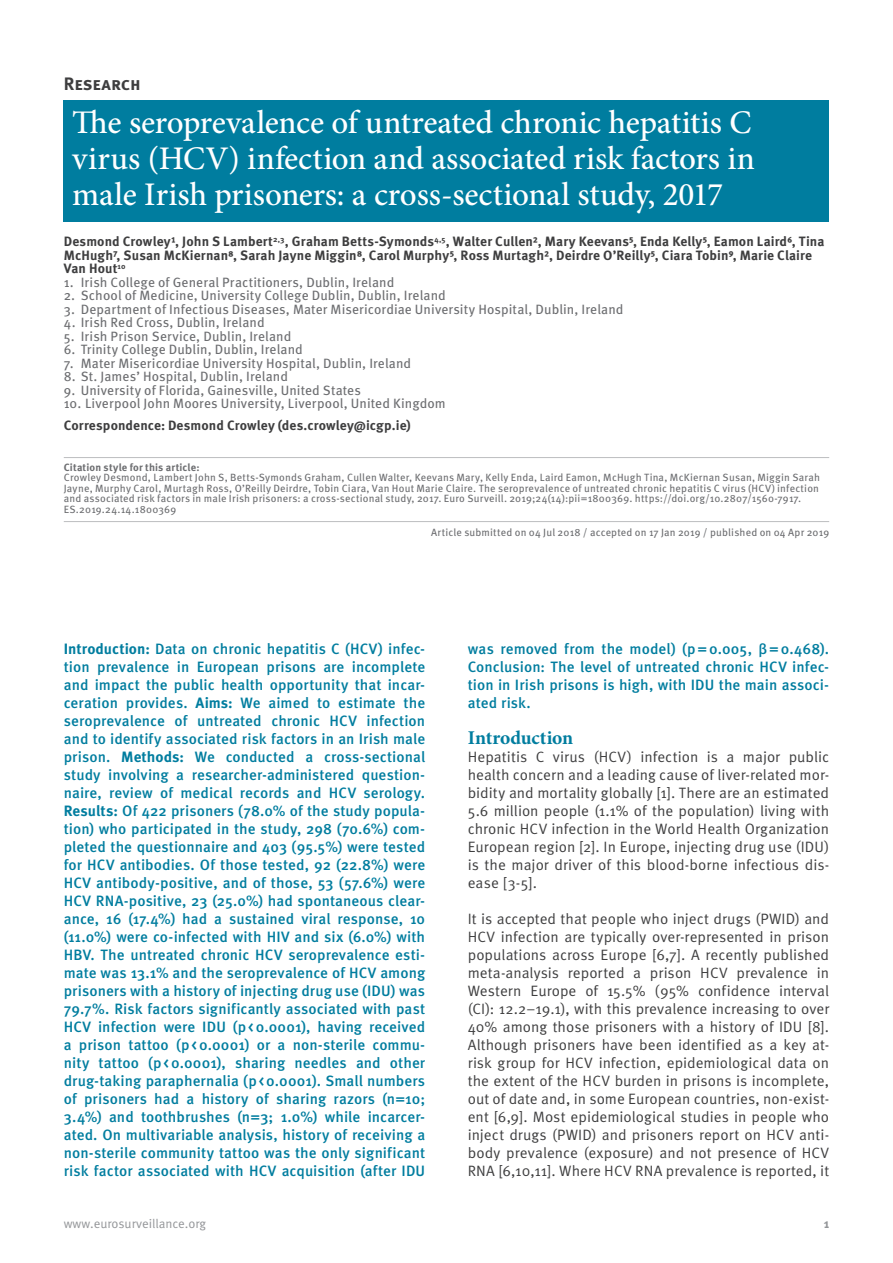
<style>
.page{position:relative;width:893px;height:1263px;background:#fff}
.page>*{position:absolute;margin:0;border:0;box-sizing:border-box;transform-origin:0 0}
.t1{font:500 33px/36px "Minion Pro";letter-spacing:-.005em;color:#fff;text-align:justify}
.t2{font:700 19.5px "Minion Pro";letter-spacing:-.005em;color:#007d9f}
.t3{font:700 18px "Meta Pro";letter-spacing:-.005em;color:#3e3e3f}
.t4{font:500 15px/18px "Meta Pro";letter-spacing:.005em;color:#007d9f;text-align:justify}
.t5{font:15px/18px "Meta Pro";letter-spacing:.005em;color:#3e3e3f;text-align:justify}
.t6{font:13.5px "Meta Pro";letter-spacing:.01em;color:#6c6d70}
.t7{font:700 13.5px/13.5px "Meta Pro";letter-spacing:.005em;color:#3e3e3f}
.t8{font:12.75px "Meta Pro";color:#939598}
.t9{font:700 12.75px "Meta Pro";color:#939598}
.t10{font:10.5px/10.5px "Meta Pro";letter-spacing:.015em;color:#6c6d70}
.t11{font:700 10.5px "Meta Pro";letter-spacing:.015em;color:#6c6d70}
.s1{font-weight:700}
</style>
<div class="page">
<hr style="left:64px;top:457px;width:765px;height:1px;background:#bcbdc0">
<hr style="left:64px;top:521px;width:765px;height:1px;background:#bcbdc0">
<div style="left:64px;top:100px;width:765px;height:122px;background:#007d9f"></div>
<p class="t3" style="left:64px;top:72px;width:79px">Research</p>
<h1 class="t1" style="left:72px;top:104px;width:684px">The seroprevalence of untreated chronic hepatitis C virus (HCV) infection and associated risk factors in male Irish prisoners: a cross-sectional study, 2017</h1>
<p class="t7" style="left:64px;top:235px;width:762px">Desmond Crowley¹, John S Lambert<sup>2,3</sup>, Graham Betts-Symonds<sup>4,5</sup>, Walter Cullen², Mary Keevans⁵, Enda Kelly⁵, Eamon Laird⁶, Tina<br>McHugh⁷, Susan McKiernan⁸, Sarah Jayne Miggin⁸, Carol Murphy⁵, Ross Murtagh², Deirdre O’Reilly⁵, Ciara Tobin⁹, Marie Claire<br>Van Hout<sup>10</sup></p>
<p class="t6" style="left:64px;top:274px;width:332px">1. Irish College of General Practitioners, Dublin, Ireland</p>
<p class="t6" style="left:64px;top:287px;width:384px">2. School of Medicine, University College Dublin, Dublin, Ireland</p>
<p class="t6" style="left:64px;top:301px;width:561px">3. Department of Infectious Diseases, Mater Misericordiae University Hospital, Dublin, Ireland</p>
<p class="t6" style="left:64px;top:314px;width:202px">4. Irish Red Cross, Dublin, Ireland</p>
<p class="t6" style="left:64px;top:328px;width:229px">5. Irish Prison Service, Dublin, Ireland</p>
<p class="t6" style="left:64px;top:341px;width:241px">6. Trinity College Dublin, Dublin, Ireland</p>
<p class="t6" style="left:64px;top:355px;width:349px">7. Mater Misericordiae University Hospital, Dublin, Ireland</p>
<p class="t6" style="left:64px;top:368px;width:226px">8. St. James’ Hospital, Dublin, Ireland</p>
<p class="t6" style="left:64px;top:382px;width:299px">9. University of Florida, Gainesville, United States</p>
<p class="t6" style="left:64px;top:395px;width:384px">10. Liverpool John Moores University, Liverpool, United Kingdom</p>
<p class="t7" style="left:64px;top:419px;width:348px">Correspondence: Desmond Crowley (des.crowley@icgp.ie)</p>
<p class="t11" style="left:64px;top:460px;width:137px">Citation style for this article:</p>
<p class="t10" style="left:64px;top:473px;width:758px">Crowley Desmond, Lambert John S, Betts-Symonds Graham, Cullen Walter, Keevans Mary, Kelly Enda, Laird Eamon, McHugh Tina, McKiernan Susan, Miggin Sarah Jayne, Murphy Carol, Murtagh Ross, O’Reilly Deirdre, Tobin Ciara, Van Hout Marie Claire. The seroprevalence of untreated chronic hepatitis C virus (HCV) infection and associated risk factors in male Irish prisoners: a cross-sectional study, 2017. Euro Surveill. 2019;24(14):pii=1800369. https://doi.org/10.2807/1560-7917.<br>ES.2019.24.14.1800369</p>
<p class="t10" style="left:431px;top:527px;width:400px">Article submitted on 04 Jul 2018 / accepted on 17 Jan 2019 / published on 04 Apr 2019</p>
<p class="t4" style="left:64px;top:640px;width:363px"><span class="s1">Introduction:</span> Data on chronic hepatitis C (HCV) infec&shy;tion prevalence in European prisons are incomplete and impact the public health opportunity that incar&shy;ceration provides. <span class="s1">Aims:</span> We aimed to estimate the seroprevalence of untreated chronic HCV infection and to identify associated risk factors in an Irish male prison. <span class="s1">Methods:</span> We conducted a cross-sectional study involving a researcher-administered question&shy;naire, review of medical records and HCV serology.<br><span class="s1">Results:</span> Of 422 prisoners (78.0% of the study popula&shy;tion) who participated in the study, 298 (70.6%) com&shy;pleted the questionnaire and 403 (95.5%) were tested for HCV antibodies. Of those tested, 92 (22.8%) were HCV antibody-positive, and of those, 53 (57.6%) were HCV RNA-positive, 23 (25.0%) had spontaneous clear&shy;ance, 16 (17.4%) had a sustained viral response, 10 (11.0%) were co-infected with HIV and six (6.0%) with HBV. The untreated chronic HCV seroprevalence esti&shy;mate was 13.1% and the seroprevalence of HCV among prisoners with a history of injecting drug use (IDU) was 79.7%. Risk factors significantly associated with past HCV infection were IDU (p&lt;0.0001), having received a prison tattoo (p&lt;0.0001) or a non-sterile commu&shy;nity tattoo (p&lt;0.0001), sharing needles and other drug-taking paraphernalia (p&lt;0.0001). Small numbers of prisoners had a history of sharing razors (n=10; 3.4%) and toothbrushes (n=3; 1.0%) while incarcer&shy;ated. On multivariable analysis, history of receiving a non-sterile community tattoo was the only significant risk factor associated with HCV acquisition (after IDU</p>
<p class="t4" style="left:468px;top:640px;width:363px">was removed from the model) (p=0.005, β=0.468).<br>Conclusion: The level of untreated chronic HCV infec&shy;tion in Irish prisons is high, with IDU the main associ&shy;ated risk.</p>
<h2 class="t2" style="left:468px;top:724px;width:107px">Introduction</h2>
<p class="t5" style="left:468px;top:748px;width:363px">Hepatitis C virus (HCV) infection is a major public health concern and a leading cause of liver-related mor&shy;bidity and mortality globally [1]. There are an estimated 5.6 million people (1.1% of the population) living with chronic HCV infection in the World Health Organization European region [2]. In Europe, injecting drug use (IDU) is the major driver of this blood-borne infectious dis&shy;ease [3-5].</p>
<p class="t5" style="left:468px;top:910px;width:363px">It is accepted that people who inject drugs (PWID) and HCV infection are typically over-represented in prison populations across Europe [6,7]. A recently published meta-analysis reported a prison HCV prevalence in Western Europe of 15.5% (95% confidence interval (CI): 12.2–19.1), with this prevalence increasing to over 40% among those prisoners with a history of IDU [8].<br>Although prisoners have been identified as a key at&shy;risk group for HCV infection, epidemiological data on the extent of the HCV burden in prisons is incomplete, out of date and, in some European countries, non-exist&shy;ent [6,9]. Most epidemiological studies in people who inject drugs (PWID) and prisoners report on HCV anti&shy;body prevalence (exposure) and not presence of HCV RNA [6,10,11]. Where HCV RNA prevalence is reported, it</p>
<p class="t8" style="left:64px;top:1215px;width:144px">www.eurosurveillance.org</p>
<p class="t9" style="left:824px;top:1215px;width:7px">1</p>
</div>
